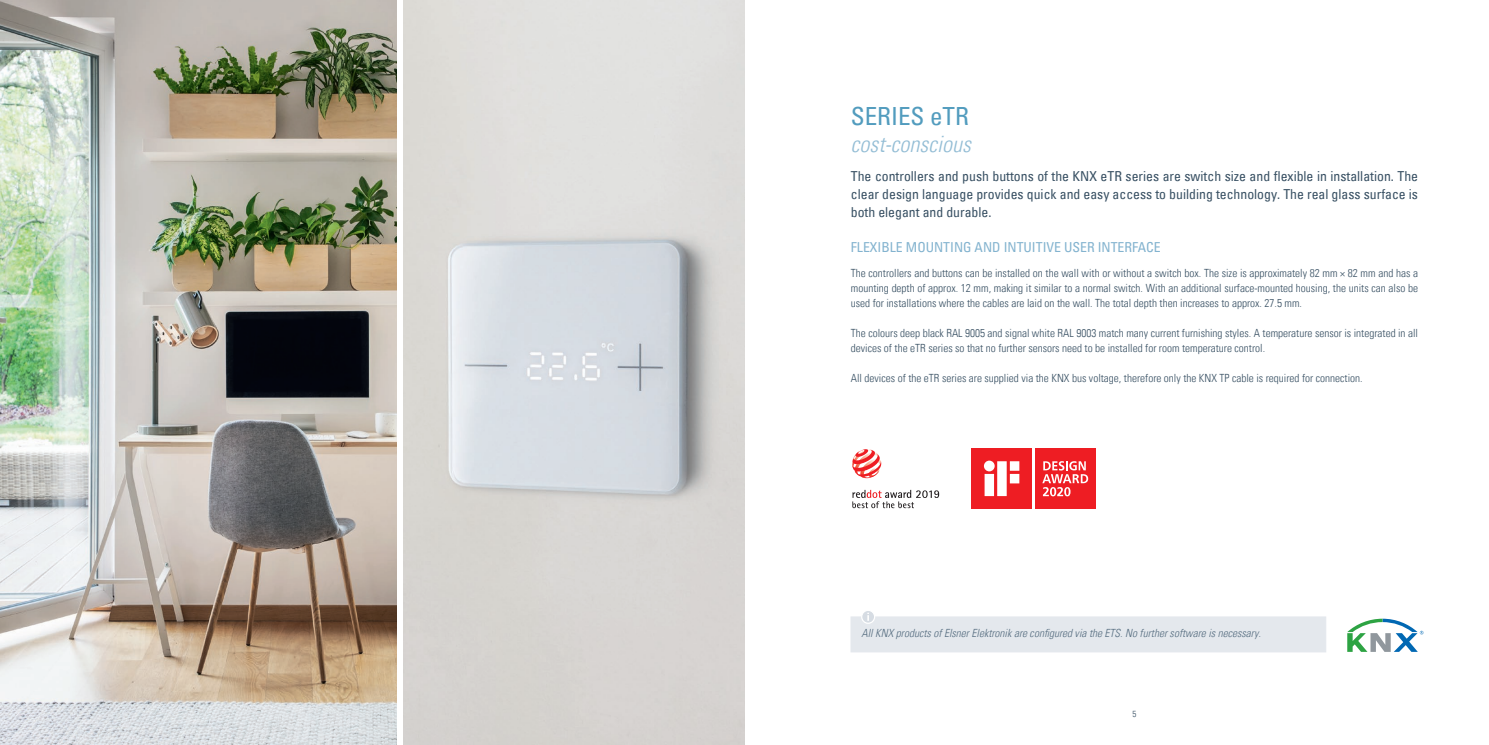
<style>
.page{position:relative;width:1489px;height:745px;background:#fff}
.page>*{position:absolute;margin:0;border:0;box-sizing:border-box;transform-origin:0 0}
.t1{font:condensed 25px "Univers Com 57";color:#529cbe}
.t2{font:22.5px "Univers Com 47 Light Cond Obl";color:#93bdd5}
.t3{font:condensed 13.75px/17.5px "Univers Com 57";color:#385063;text-align:justify}
.t4{font:condensed 13.75px "Univers Com 57";color:#83b3cf}
.t5{font:11.25px/15px "Univers Com 47 Light Cond";color:#385063;text-align:justify}
.t6{font:11.25px "Univers Com 47 Light Cond Obl";color:#566d80}
.t7{font:8.75px "Univers Com 47 Light Cond";color:#385063}
</style>
<div class="page">
<svg style="left:1347px;top:618px;width:76px;height:33px"></svg>
<div style="left:850px;top:616px;width:475px;height:35px;background:#e4e8ed;border:1px solid #e4e8ed"></div>
<svg style="left:861px;top:610px;width:13px;height:13px"></svg>
<div style="left:861px;top:609px;width:14px;height:14px;border:1px solid #fff;border-radius:50%"></div>
<img style="left:403px;top:0;width:341px;height:744px">
<div style="left:968px;top:445px;width:130px;height:66px;background:linear-gradient(to right,#fff,#fff)"></div>
<div style="left:971px;top:448px;width:60px;height:60px;background:#ee1d23"></div>
<svg style="left:984px;top:460px;width:35px;height:35px"></svg>
<div style="left:1035px;top:448px;width:60px;height:60px;background:#ee1d23"></div>
<svg style="left:1042px;top:461px;width:46px;height:35px"></svg>
<img style="left:0;top:0;width:396px;height:744px">
<svg style="left:852px;top:449px;width:29px;height:29px"></svg>
<svg style="left:852px;top:489px;width:87px;height:19px"></svg>
<h1 class="t1" style="left:850px;top:100px;width:120px">SERIES eTR</h1>
<h2 class="t2" style="left:850px;top:130px;width:121px">cost-conscious</h2>
<p class="t3" style="left:850px;top:167px;width:568px">The controllers and push buttons of the KNX eTR series are switch size and flexible in installation. The clear design language provides quick and easy access to building technology. The real glass surface is both elegant and durable.</p>
<p class="t4" style="left:850px;top:238px;width:311px">FLEXIBLE MOUNTING AND INTUITIVE USER INTERFACE</p>
<p class="t5" style="left:850px;top:265px;width:568px">The controllers and buttons can be installed on the wall with or without a switch box. The size is approximately 82 mm × 82 mm and has a mounting depth of approx. 12 mm, making it similar to a normal switch. With an additional surface-mounted housing, the units can also be used for installations where the cables are laid on the wall. The total depth then increases to approx. 27.5 mm.</p>
<p class="t5" style="left:850px;top:325px;width:568px">The colours deep black RAL 9005 and signal white RAL 9003 match many current furnishing styles. A temperature sensor is integrated in all devices of the eTR series so that no further sensors need to be installed for room temperature control.</p>
<p class="t5" style="left:850px;top:370px;width:513px">All devices of the eTR series are supplied via the KNX bus voltage, therefore only the KNX TP cable is required for connection.</p>
<p class="t6" style="left:861px;top:626px;width:401px">All KNX products of Elsner Elektronik are configured via the ETS. No further software is necessary.</p>
<p class="t7" style="left:1132px;top:708px;width:5px">5</p>
</div>
